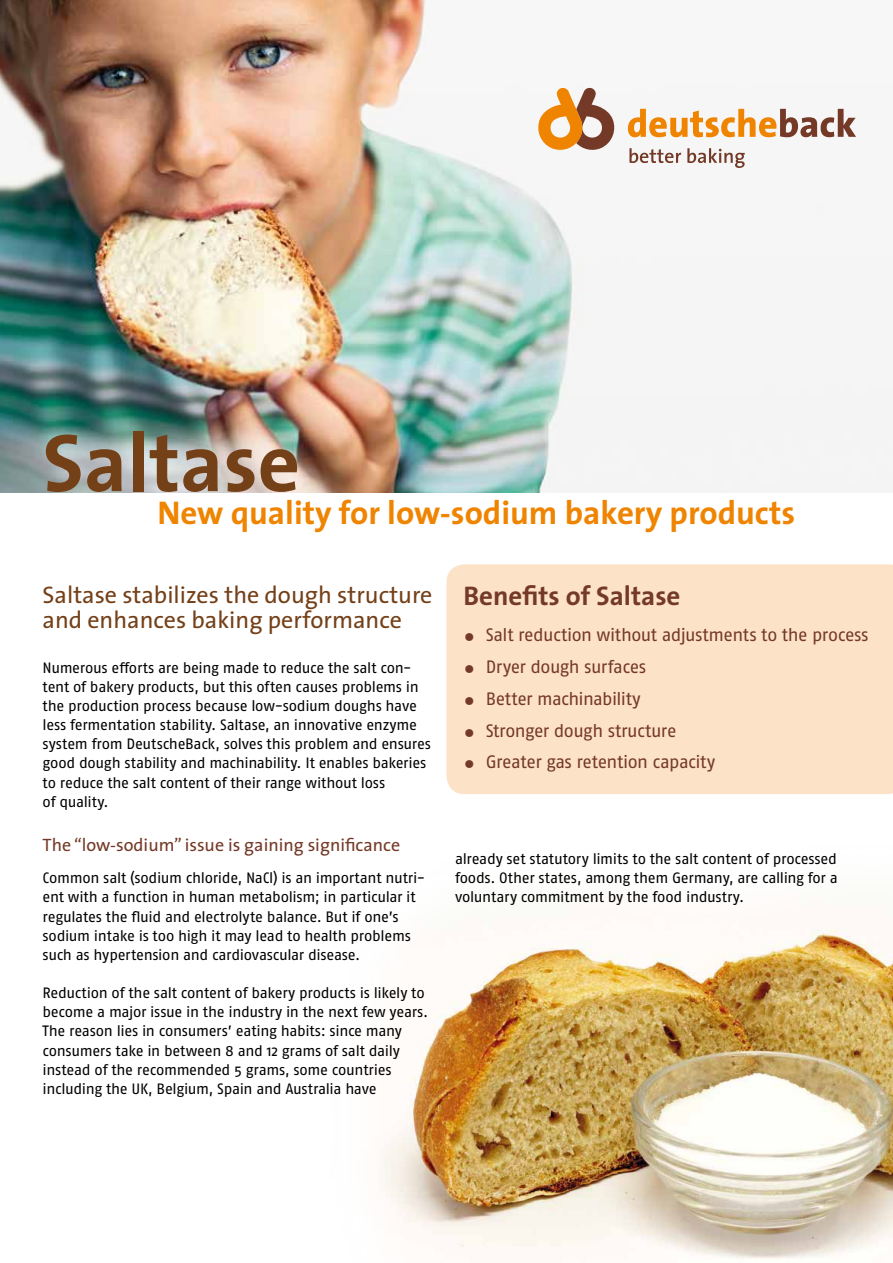
<style>
.page{position:relative;width:893px;height:1263px;background:#fff}
.page>*{position:absolute;margin:0;border:0;box-sizing:border-box;transform-origin:0 0}
.t1{font:700 82.5px "The Sans";color:#744018}
.t2{font:700 33px "The Sans";color:#ef8400}
.t3{font:700 27px "The Sans";color:#743927}
.t4{font:24px/25.5px "The Sans";color:#744018}
.t5{font:18px "Fago Pro";letter-spacing:-.025em;color:#743927}
.t6{font:18px "The Sans";color:#743927}
.t7{font:15px/19.2px "Fago Pro";letter-spacing:-.02em;color:#000}
.s1{font-weight:700;font-size:12px}
</style>
<div class="page">
<img style="left:0;top:0;width:893px;height:492px">
<img style="left:383px;top:891px;width:510px;height:368px">
<svg style="left:629px;top:148px;width:52px;height:15px"></svg>
<svg style="left:687px;top:148px;width:58px;height:20px"></svg>
<svg style="left:628px;top:109px;width:228px;height:28px"></svg>
<svg style="left:535px;top:86px;width:82px;height:67px"></svg>
<div style="left:446px;top:564px;width:447px;height:230px;background:#fce2c6"></div>
<h1 class="t1" style="left:43px;top:394px;width:259px">Saltase</h1>
<h2 class="t2" style="left:157px;top:485px;width:639px">New quality for low-sodium bakery products</h2>
<h3 class="t4" style="left:43px;top:581px;width:391px">Saltase stabilizes the dough structure and enhances baking performance</h3>
<p class="t7" style="left:43px;top:658px;width:390px">Numerous efforts are being made to reduce the salt con&shy;tent of bakery products, but this often causes problems in the production process because low-sodium doughs have less fermentation stability. Saltase, an innovative enzyme system from DeutscheBack, solves this problem and ensures good dough stability and machinability. It enables bakeries to reduce the salt content of their range without loss<br>of quality.</p>
<p class="t6" style="left:43px;top:830px;width:359px">The “low-sodium” issue is gaining significance</p>
<p class="t7" style="left:43px;top:868px;width:384px">Common salt (sodium chloride, NaCl) is an important nutri&shy;ent with a function in human metabolism; in particular it regulates the fluid and electrolyte balance. But if one’s sodium intake is too high it may lead to health problems such as hypertension and cardiovascular disease.</p>
<p class="t7" style="left:43px;top:983px;width:387px">Reduction of the salt content of bakery products is likely to become a major issue in the industry in the next few years.<br>The reason lies in consumers’ eating habits: since many consumers take in between 8 and 12 grams of salt daily instead of the recommended 5 grams, some countries including the UK, Belgium, Spain and Australia have</p>
<h3 class="t3" style="left:463px;top:573px;width:218px">Benefits of Saltase</h3>
<p class="t5" style="left:465px;top:624px;width:406px"><span class="s1">●</span> Salt reduction without adjustments to the process</p>
<p class="t5" style="left:465px;top:656px;width:183px"><span class="s1">●</span> Dryer dough surfaces</p>
<p class="t5" style="left:465px;top:687px;width:178px"><span class="s1">●</span> Better machinability</p>
<p class="t5" style="left:465px;top:719px;width:213px"><span class="s1">●</span> Stronger dough structure</p>
<p class="t5" style="left:465px;top:751px;width:252px"><span class="s1">●</span> Greater gas retention capacity</p>
<p class="t7" style="left:455px;top:849px;width:384px;text-align:justify">already set statutory limits to the salt content of processed foods. Other states, among them Germany, are calling for a voluntary commitment by the food industry.</p>
</div>
